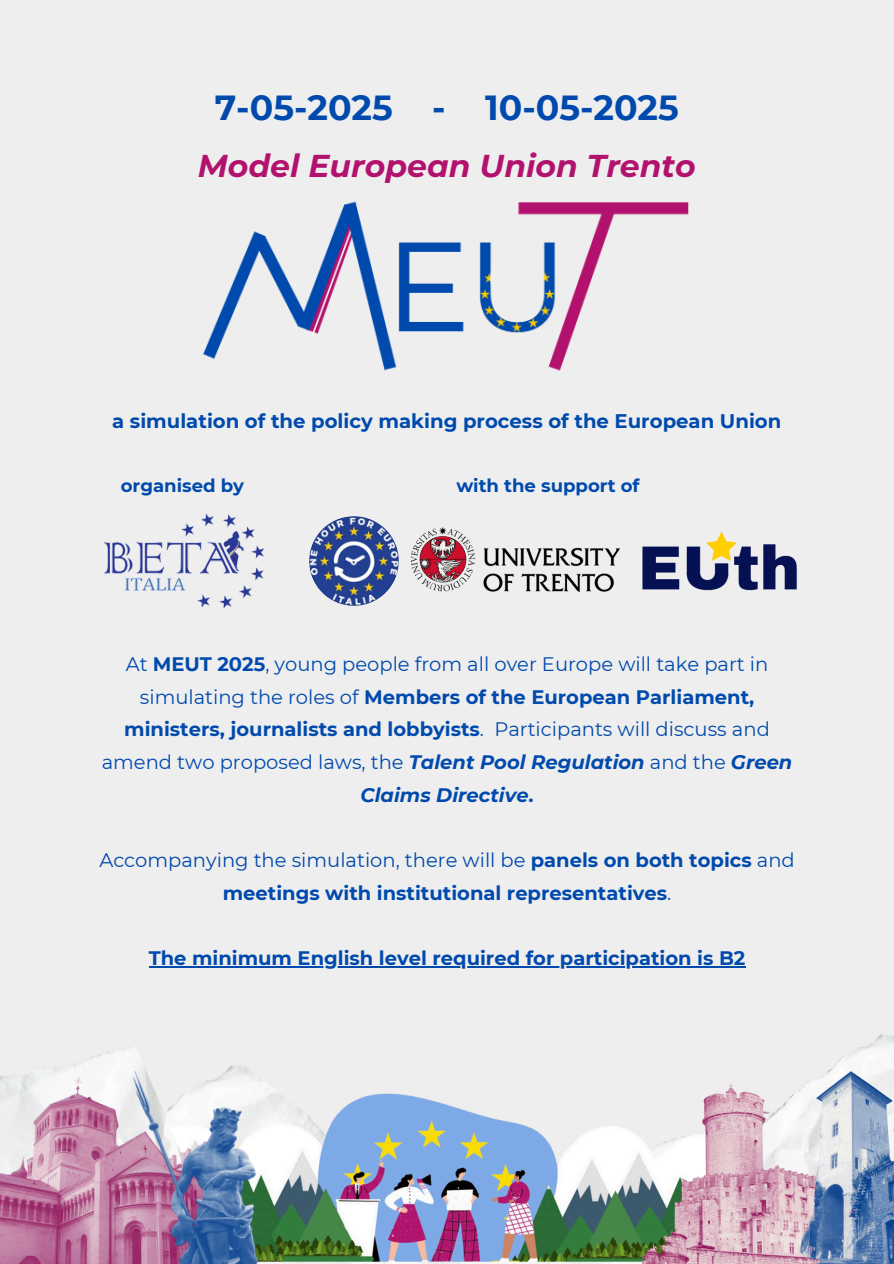
<style>
.page{position:relative;width:894px;height:1264px;background:#fff}
.page>*{position:absolute;margin:0;border:0;box-sizing:border-box;transform-origin:0 0}
.t1{font:700 34.8px "Montserrat";color:#004aad}
.t2{font:italic 700 31.5px "Montserrat";color:#b2126d}
.t3{font:700 19.65px "Montserrat";color:#004aad}
.t4{font:19.5px/32.7px "Montserrat";color:#004aad;text-align:center}
.t5{font:700 19.5px/32.7px "Montserrat";color:#004aad;text-align:center}
.t6{font:700 18.15px "Montserrat";color:#004aad}
.s1{font-weight:700}
.s2{font-weight:700;font-style:italic}
.s3{font-weight:400}
</style>
<div class="page">
<div style="left:0;top:0;width:893px;height:1263px;background:#efeeee"></div>
<img style="left:203px;top:201px;width:486px;height:170px">
<hr style="left:149px;top:966px;width:596px;height:1px;background:#004aad">
<img style="left:350px;top:1093px;width:233px;height:168px">
<img style="left:583px;top:1095px;width:127px;height:168px">
<img style="left:0;top:1065px;width:93px;height:198px">
<img style="left:93px;top:1052px;width:257px;height:211px">
<img style="left:710px;top:1058px;width:183px;height:205px">
<img style="left:104px;top:513px;width:161px;height:96px">
<img style="left:309px;top:516px;width:89px;height:90px;border-radius:50%">
<img style="left:642px;top:531px;width:155px;height:60px">
<img style="left:411px;top:527px;width:208px;height:65px">
<h1 class="t1" style="left:215px;top:87px;width:465px">7-05-2025 - 10-05-2025</h1>
<h2 class="t2" style="left:198px;top:147px;width:499px">Model European Union Trento</h2>
<h1 class="t3" style="left:112px;top:409px;width:670px">a simulation of the policy making process of the European Union</h1>
<p class="t6" style="left:121px;top:474px;width:125px">organised by</p>
<p class="t6" style="left:456px;top:474px;width:185px">with the support of</p>
<h2 class="t4" style="left:102px;top:648px;width:692px">At <span class="s1">MEUT 2025</span>, young people from all over Europe will take part in simulating the roles of <span class="s1">Members of the European Parliament, ministers, journalists and lobbyists</span>. Participants will discuss and amend two proposed laws, the <span class="s2">Talent Pool Regulation</span> and the <span class="s2">Green Claims Directive</span><span class="s1">.</span></h2>
<h2 class="t5" style="left:99px;top:843px;width:696px"><span class="s3">Accompanying the simulation, there will be</span> panels on both topics <span class="s3">and </span>meetings with institutional representatives<span class="s3">.</span></h2>
<p class="t5" style="left:149px;top:941px;width:598px">The minimum English level required for participation is B2</p>
</div>
